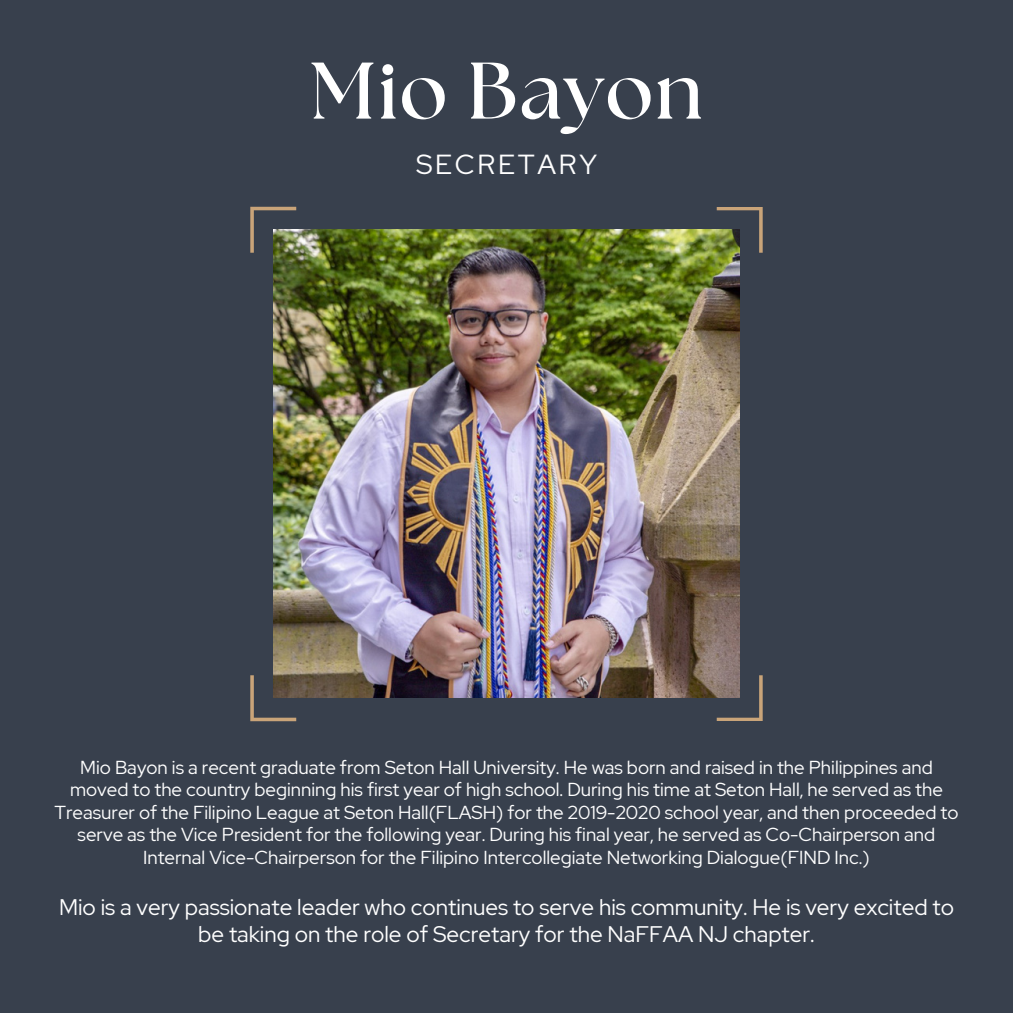
<style>
.page{position:relative;width:1013px;height:1013px;background:#fff}
.page>*{position:absolute;margin:0;border:0;box-sizing:border-box;transform-origin:0 0}
.t1{font:700 80px "The Seasons";letter-spacing:.02em;color:#fff}
.t2{font:27.5px "Red Hat Display";letter-spacing:.1em;color:#fff}
.t3{font:22.5px/26.2px "Red Hat Display";color:#fff;text-align:center}
.t4{font:18.75px/22.5px "Red Hat Display";color:#fff;text-align:center}
</style>
<div class="page">
<div style="left:0;top:0;width:1012px;height:1012px;background:#38404d"></div>
<img style="left:273px;top:230px;width:466px;height:468px">
<svg style="left:250px;top:207px;width:46px;height:46px"></svg>
<svg style="left:716px;top:675px;width:46px;height:46px"></svg>
<svg style="left:250px;top:675px;width:46px;height:46px"></svg>
<svg style="left:716px;top:207px;width:46px;height:46px"></svg>
<h1 class="t1" style="left:310px;top:39px;width:394px">Mio Bayon</h1>
<h2 class="t2" style="left:416px;top:146px;width:182px">SECRETARY</h2>
<p class="t4" style="left:55px;top:755px;width:905px">Mio Bayon is a recent graduate from Seton Hall University. He was born and raised in the Philippines and moved to the country beginning his first year of high school. During his time at Seton Hall, he served as the Treasurer of the Filipino League at Seton Hall(FLASH) for the 2019-2020 school year, and then proceeded to serve as the Vice President for the following year. During his final year, he served as Co-Chairperson and Internal Vice-Chairperson for the Filipino Intercollegiate Networking Dialogue(FIND Inc.)</p>
<p class="t3" style="left:59px;top:894px;width:896px">Mio is a very passionate leader who continues to serve his community. He is very excited to be taking on the role of Secretary for the NaFFAA NJ chapter.</p>
</div>
